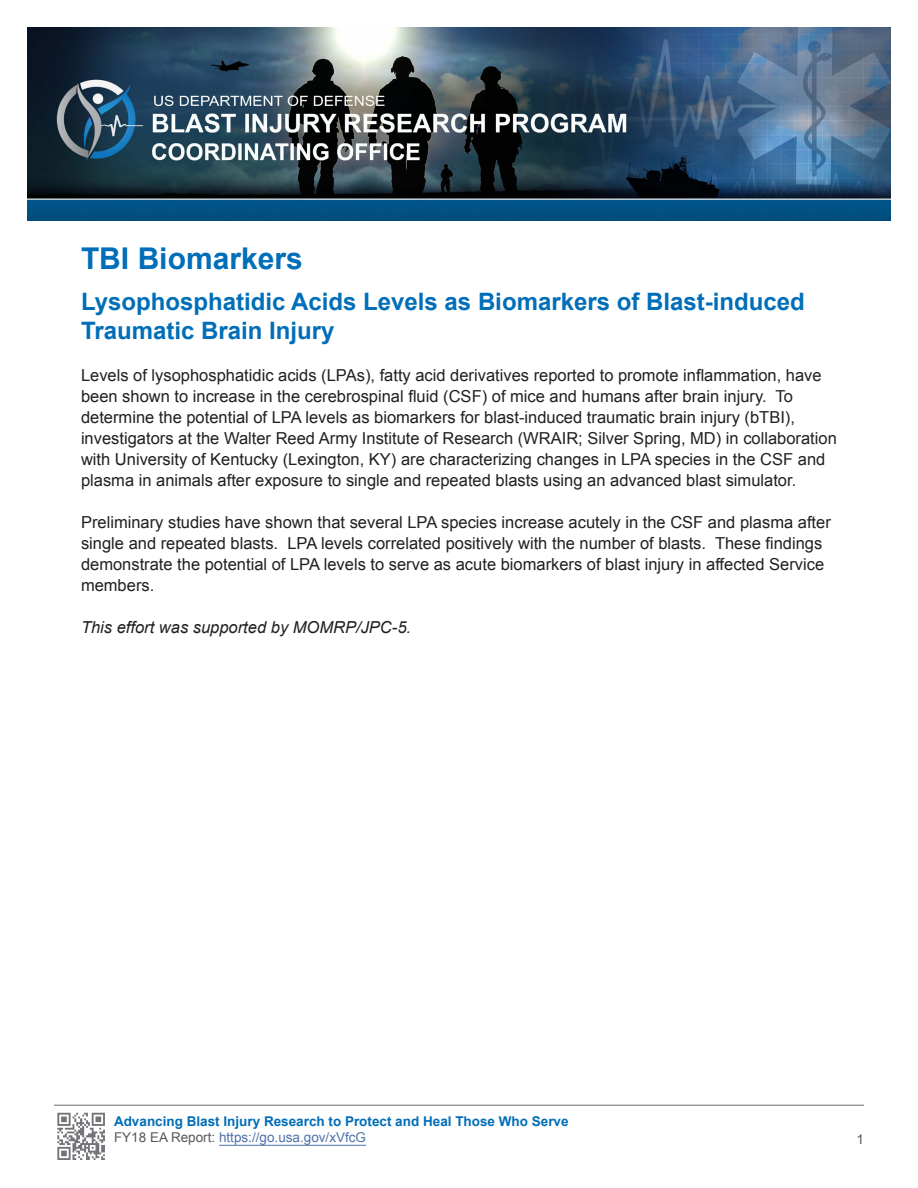
<style>
.page{position:relative;width:918px;height:1188px;background:#fff}
.page>*{position:absolute;margin:0;border:0;box-sizing:border-box;transform-origin:0 0}
.t1{font:700 30px "Arial";color:#006eb8}
.t2{font:700 24px/28.8px "Arial";color:#006eb8}
.t3{font:16.5px/21px "Arial";color:#231f20}
.t4{font:italic 16.5px "Arial";color:#231f20}
.t5{font:700 13.5px/16.2px "Arial";color:#006eb8}
.t6{font:13.5px "Arial";color:#57585a}
.s1{font-weight:400;color:#57585a}
.s2{font-weight:400;color:#4d72ac}
</style>
<div class="page">
<img style="left:27px;top:27px;width:864px;height:193px">
<hr style="left:219px;top:1145px;width:147px;height:1px;background:#4d72ac">
<img style="left:57px;top:1112px;width:48px;height:48px">
<hr style="left:54px;top:1105px;width:810px;height:1px;background:#6c6d70">
<p class="t1" style="left:81px;top:239px;width:223px">TBI Biomarkers</p>
<p class="t2" style="left:81px;top:288px;width:725px">Lysophosphatidic Acids Levels as Biomarkers of Blast-induced<br>Traumatic Brain Injury</p>
<p class="t3" style="left:81px;top:365px;width:757px">Levels of lysophosphatidic acids (LPAs), fatty acid derivatives reported to promote inflammation, have been shown to increase in the cerebrospinal fluid (CSF) of mice and humans after brain injury. To determine the potential of LPA levels as biomarkers for blast-induced traumatic brain injury (bTBI), investigators at the Walter Reed Army Institute of Research (WRAIR; Silver Spring, MD) in collaboration with University of Kentucky (Lexington, KY) are characterizing changes in LPA species in the CSF and plasma in animals after exposure to single and repeated blasts using an advanced blast simulator.</p>
<p class="t3" style="left:81px;top:512px;width:751px">Preliminary studies have shown that several LPA species increase acutely in the CSF and plasma after single and repeated blasts. LPA levels correlated positively with the number of blasts. These findings demonstrate the potential of LPA levels to serve as acute biomarkers of blast injury in affected Service members.</p>
<p class="t4" style="left:81px;top:617px;width:332px">This effort was supported by MOMRP/JPC-5.</p>
<p class="t5" style="left:114px;top:1114px;width:456px">Advancing Blast Injury Research to Protect and Heal Those Who Serve<br><span class="s1">FY18 EA Report:</span> <span class="s2">https://go.usa.gov/xVfcG</span></p>
<p class="t6" style="left:856px;top:1130px;width:9px">1</p>
</div>
